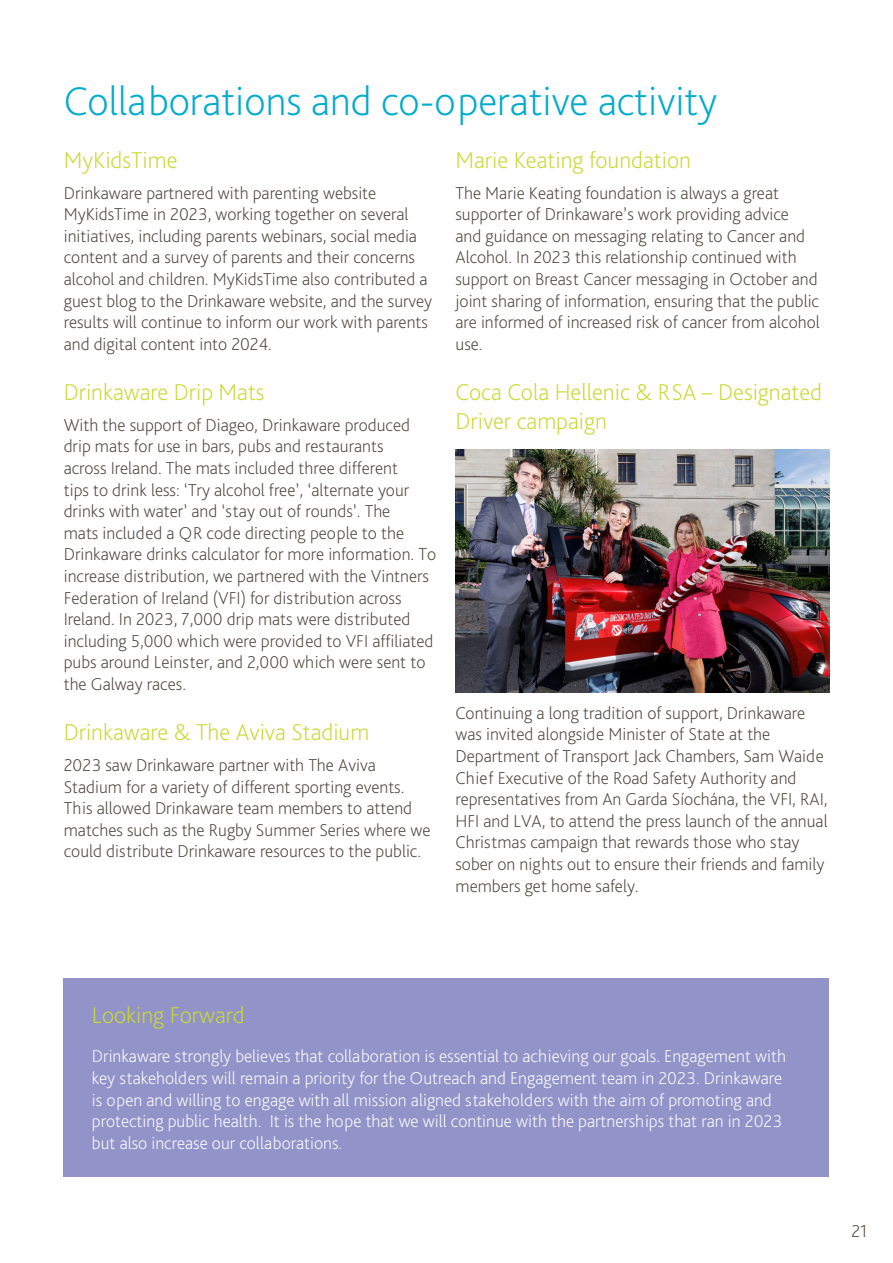
<style>
.page{position:relative;width:893px;height:1263px;background:#fff}
.page>*{position:absolute;margin:0;border:0;box-sizing:border-box;transform-origin:0 0}
.t1{font:200 42px "Bliss Pro";color:#00abcd}
.t2{font:200 24px/28.8px "Bliss Pro";color:#c9d935}
.t3{font:200 18px/21.6px "Bliss Pro";color:#4d453f}
.t4{font:200 18px/21.6px "Bliss Pro";color:#fff}
</style>
<div class="page">
<div style="left:64px;top:978px;width:765px;height:198px;background:#9293c8"></div>
<img style="left:455px;top:450px;width:375px;height:242px">
<p class="t1" style="left:64px;top:75px;width:655px">Collaborations and co-operative activity</p>
<p class="t2" style="left:64px;top:145px;width:115px">MyKidsTime</p>
<p class="t3" style="left:64px;top:181px;width:370px">Drinkaware partnered with parenting website MyKidsTime in 2023, working together on several initiatives, including parents webinars, social media content and a survey of parents and their concerns alcohol and children. MyKidsTime also contributed a guest blog to the Drinkaware website, and the survey results will continue to inform our work with parents and digital content into 2024.</p>
<p class="t2" style="left:64px;top:377px;width:202px">Drinkaware Drip Mats</p>
<p class="t3" style="left:64px;top:414px;width:374px">With the support of Diageo, Drinkaware produced drip mats for use in bars, pubs and restaurants<br>across Ireland. The mats included three different<br>tips to drink less: ‘Try alcohol free’, ‘alternate your drinks with water’ and ‘stay out of rounds’. The<br>mats included a QR code directing people to the Drinkaware drinks calculator for more information. To increase distribution, we partnered with the Vintners Federation of Ireland (VFI) for distribution across Ireland. In 2023, 7,000 drip mats were distributed including 5,000 which were provided to VFI affiliated pubs around Leinster, and 2,000 which were sent to the Galway races.</p>
<p class="t2" style="left:64px;top:717px;width:307px">Drinkaware &amp; The Aviva Stadium</p>
<p class="t3" style="left:64px;top:754px;width:368px">2023 saw Drinkaware partner with The Aviva Stadium for a variety of different sporting events.<br>This allowed Drinkaware team members to attend matches such as the Rugby Summer Series where we could distribute Drinkaware resources to the public.</p>
<p class="t2" style="left:455px;top:145px;width:237px">Marie Keating foundation</p>
<p class="t3" style="left:455px;top:181px;width:366px">The Marie Keating foundation is always a great supporter of Drinkaware’s work providing advice<br>and guidance on messaging relating to Cancer and Alcohol. In 2023 this relationship continued with support on Breast Cancer messaging in October and joint sharing of information, ensuring that the public are informed of increased risk of cancer from alcohol use.</p>
<p class="t2" style="left:455px;top:377px;width:368px">Coca Cola Hellenic &amp; RSA – Designated<br>Driver campaign</p>
<p class="t3" style="left:455px;top:702px;width:374px">Continuing a long tradition of support, Drinkaware was invited alongside Minister of State at the Department of Transport Jack Chambers, Sam Waide Chief Executive of the Road Safety Authority and representatives from An Garda Síochána, the VFI, RAI, HFI and LVA, to attend the press launch of the annual Christmas campaign that rewards those who stay sober on nights out to ensure their friends and family members get home safely.</p>
<p class="t2" style="left:92px;top:1000px;width:154px">Looking Forward</p>
<p class="t4" style="left:92px;top:1045px;width:695px">Drinkaware strongly believes that collaboration is essential to achieving our goals. Engagement with key stakeholders will remain a priority for the Outreach and Engagement team in 2023. Drinkaware is open and willing to engage with all mission aligned stakeholders with the aim of promoting and protecting public health. It is the hope that we will continue with the partnerships that ran in 2023 but also increase our collaborations.</p>
<p class="t3" style="left:851px;top:1220px;width:17px">21</p>
</div>
